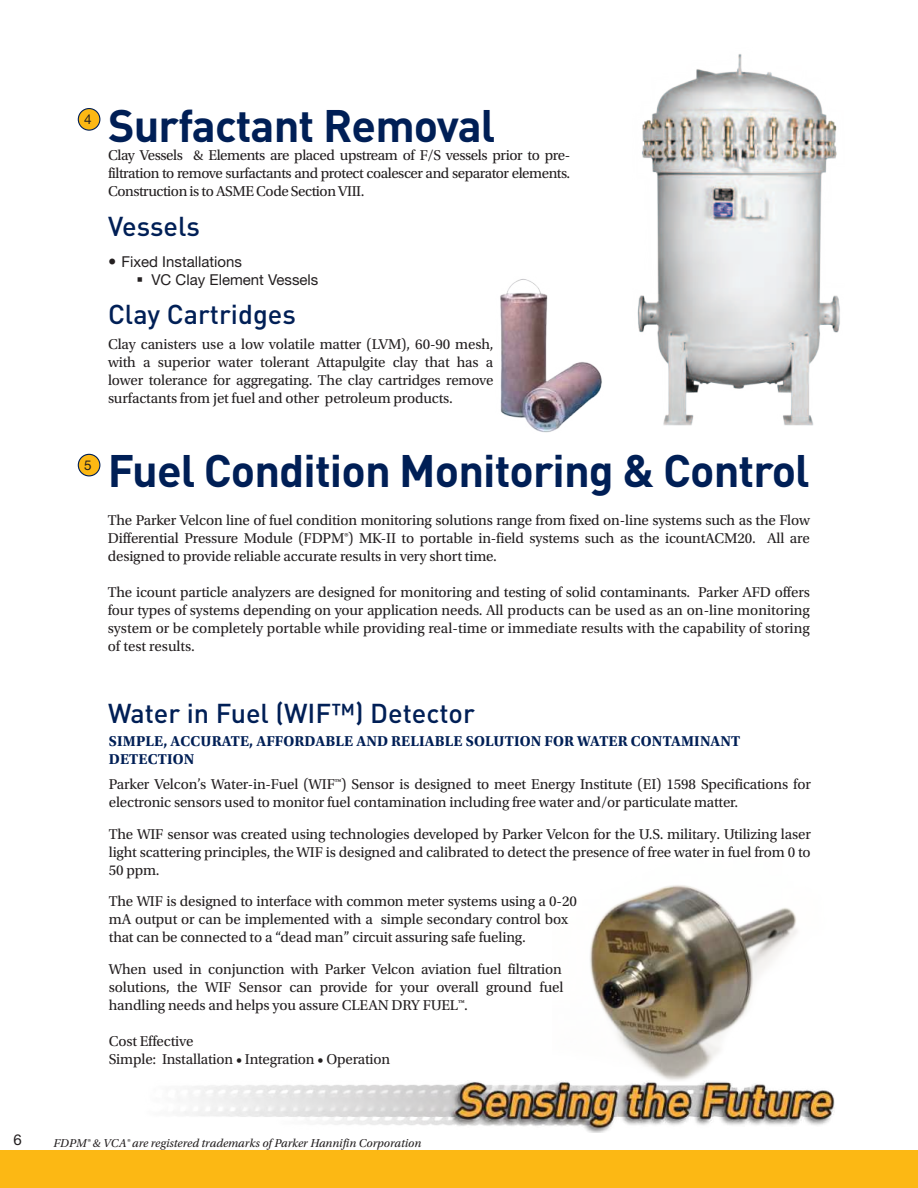
<style>
.page{position:relative;width:918px;height:1188px;background:#fff}
.page>*{position:absolute;margin:0;border:0;box-sizing:border-box;transform-origin:0 0}
.t1{font:700 45px "DINOT";letter-spacing:-.02em;color:#001f56}
.t2{font:500 27px "DINOT";color:#001f56}
.t3{font:15px/18px "Utopia Std";letter-spacing:-.01em;color:#231f20;text-align:justify}
.t4{font:700 15px/18px "Utopia Std";letter-spacing:.01em;color:#001f56}
.t5{font:15px/18px "Helvetica Neue LT Std";color:#231f20}
.t6{font:13.5px "Helvetica Neue LT Std";color:#231f20}
.t7{font:italic 12px "Utopia Std";color:#231f20}
</style>
<div class="page">
<div style="left:0;top:1150px;width:918px;height:38px;background:#fcb814"></div>
<div style="left:78px;top:454px;width:22px;height:22px;background:#fcb814;border-radius:50%"></div>
<div style="left:78px;top:454px;width:22px;height:22px;border:1px solid #001f56;border-radius:50%"></div>
<img style="left:590px;top:885px;width:207px;height:195px">
<div style="left:78px;top:109px;width:22px;height:21px;background:#fcb814;border-radius:50%"></div>
<div style="left:78px;top:108px;width:22px;height:23px;border:1px solid #001f56;border-radius:50%"></div>
<img style="left:500px;top:279px;width:102px;height:154px">
<img style="left:637px;top:54px;width:203px;height:372px">
<img style="left:179px;top:1080px;width:656px;height:52px">
<p class="t5" style="left:14px;top:1132px;width:10px">6</p>
<p class="t6" style="left:84px;top:114px;width:9px">4</p>
<h1 class="t1" style="left:108px;top:110px;width:389px">Surfactant Removal</h1>
<p class="t3" style="left:108px;top:148px;width:464px">Clay Vessels &amp; Elements are placed upstream of F/S vessels prior to pre&shy;filtration to remove surfactants and protect coalescer and separator elements.<br>Construction is to ASME Code Section VIII.</p>
<h2 class="t2" style="left:108px;top:214px;width:93px">Vessels</h2>
<p class="t5" style="left:152px;top:254px;width:168px;text-indent:-30px">Fixed Installations<br>VC Clay Element Vessels</p>
<h2 class="t2" style="left:108px;top:302px;width:189px">Clay Cartridges</h2>
<p class="t3" style="left:108px;top:336px;width:387px">Clay canisters use a low volatile matter (LVM), 60-90 mesh, with a superior water tolerant Attapulgite clay that has a lower tolerance for aggregating. The clay cartridges remove surfactants from jet fuel and other petroleum products.</p>
<p class="t6" style="left:84px;top:460px;width:9px">5</p>
<h1 class="t1" style="left:108px;top:455px;width:704px">Fuel Condition Monitoring &amp; Control</h1>
<p class="t3" style="left:108px;top:512px;width:704px">The Parker Velcon line of fuel condition monitoring solutions range from fixed on-line systems such as the Flow Differential Pressure Module (FDPM®) MK-II to portable in-field systems such as the icountACM20. All are designed to provide reliable accurate results in very short time.</p>
<p class="t3" style="left:108px;top:584px;width:704px">The icount particle analyzers are designed for monitoring and testing of solid contaminants. Parker AFD offers four types of systems depending on your application needs. All products can be used as an on-line monitoring system or be completely portable while providing real-time or immediate results with the capability of storing of test results.</p>
<h2 class="t2" style="left:108px;top:701px;width:369px">Water in Fuel (WIF™) Detector</h2>
<p class="t4" style="left:109px;top:733px;width:633px">SIMPLE, ACCURATE, AFFORDABLE AND RELIABLE SOLUTION FOR WATER CONTAMINANT<br>DETECTION</p>
<p class="t3" style="left:109px;top:776px;width:704px">Parker Velcon’s Water-in-Fuel (WIF™) Sensor is designed to meet Energy Institute (EI) 1598 Specifications for electronic sensors used to monitor fuel contamination including free water and/or particulate matter.</p>
<p class="t3" style="left:109px;top:826px;width:704px">The WIF sensor was created using technologies developed by Parker Velcon for the U.S. military. Utilizing laser light scattering principles, the WIF is designed and calibrated to detect the presence of free water in fuel from 0 to 50 ppm.</p>
<p class="t3" style="left:109px;top:893px;width:470px;text-align:left">The WIF is designed to interface with common meter systems using a 0-20 mA output or can be implemented with a simple secondary control box that can be connected to a “dead man” circuit assuring safe fueling.</p>
<p class="t3" style="left:109px;top:961px;width:456px">When used in conjunction with Parker Velcon aviation fuel filtration solutions, the WIF Sensor can provide for your overall ground fuel handling needs and helps you assure CLEAN DRY FUEL™.</p>
<p class="t3" style="left:109px;top:1033px;width:283px">Cost Effective<br>Simple: Installation • Integration • Operation</p>
<p class="t7" style="left:54px;top:1138px;width:369px">FDPM® &amp; VCA® are registered trademarks of Parker Hannifin Corporation</p>
</div>
